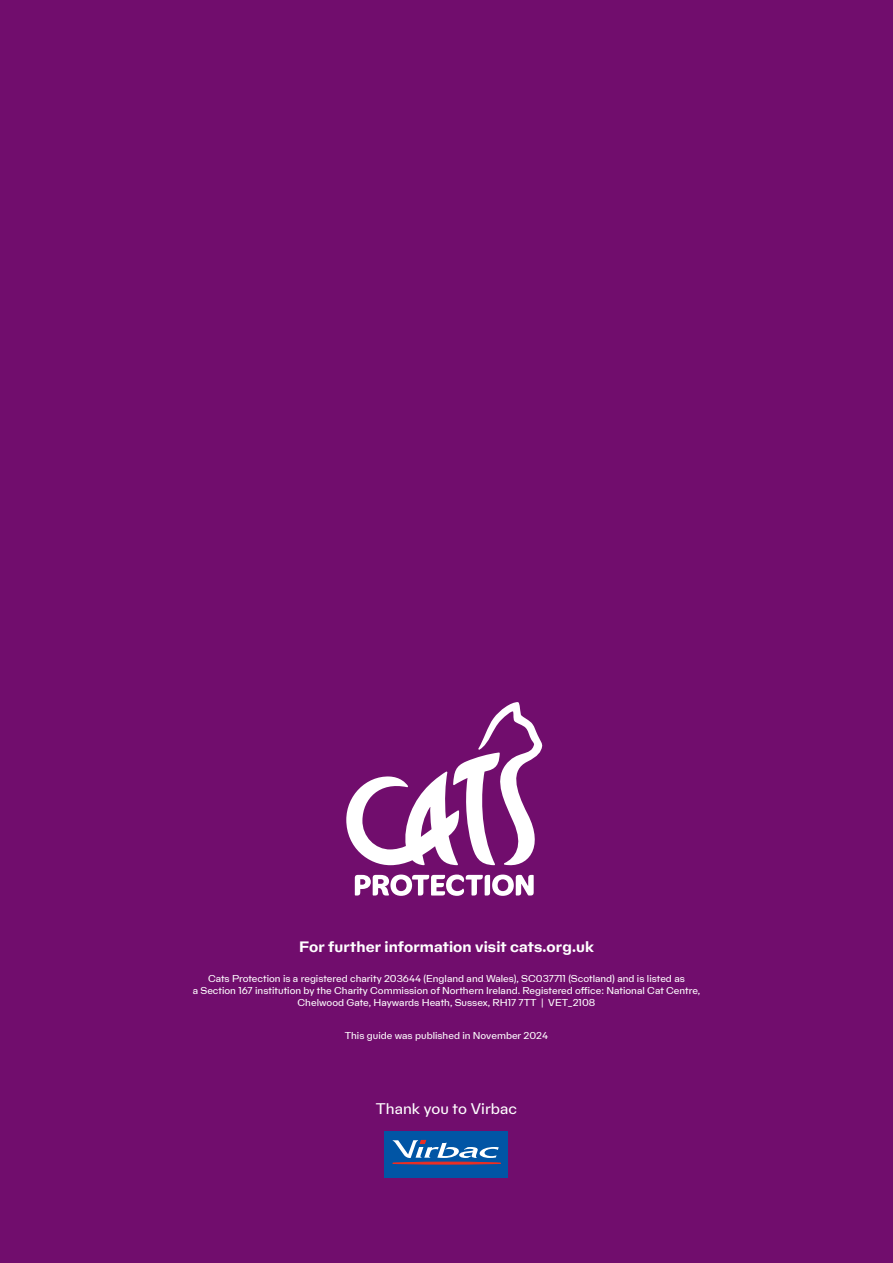
<style>
.page{position:relative;width:893px;height:1263px;background:#710d6d}
.page>*{position:absolute;margin:0;border:0;box-sizing:border-box;transform-origin:0 0}
._05_2_Body_text_bold_A4{font:15px "Na N Metrify C Std Bld";letter-spacing:.005em;color:#fff}
._05_1_Body_text_A4{font:15px "Na N Metrify C Std";letter-spacing:.005em;color:#fff}
._08_Small_print{font:9.75px/12.1px "Na N Metrify C Std";color:#fff;text-align:center}
</style>
<div class="page">
<svg style="left:346px;top:702px;width:196px;height:194px"></svg>
<div style="left:385px;top:1131px;width:123px;height:46px;background:#0155a5"></div>
<div style="left:392px;top:1162px;width:109px;height:2px;border:1px solid #ee2e22;border-radius:50%"></div>
<svg style="left:393px;top:1140px;width:106px;height:18px"></svg>
<p class="_05_2_Body_text_bold_A4" style="left:299px;top:935px;width:296px">For further information visit cats.org.uk</p>
<p class="_08_Small_print" style="left:193px;top:972px;width:509px">Cats Protection is a registered charity 203644 (England and Wales), SC037711 (Scotland) and is listed as<br>a Section 167 institution by the Charity Commission of Northern Ireland. Registered office: National Cat Centre,<br>Chelwood Gate, Haywards Heath, Sussex, RH17 7TT | VET_2108</p>
<p class="_08_Small_print" style="left:345px;top:1029px;width:205px">This guide was published in November 2024</p>
<p class="_05_1_Body_text_A4" style="left:376px;top:1098px;width:143px">Thank you to Virbac</p>
</div>
